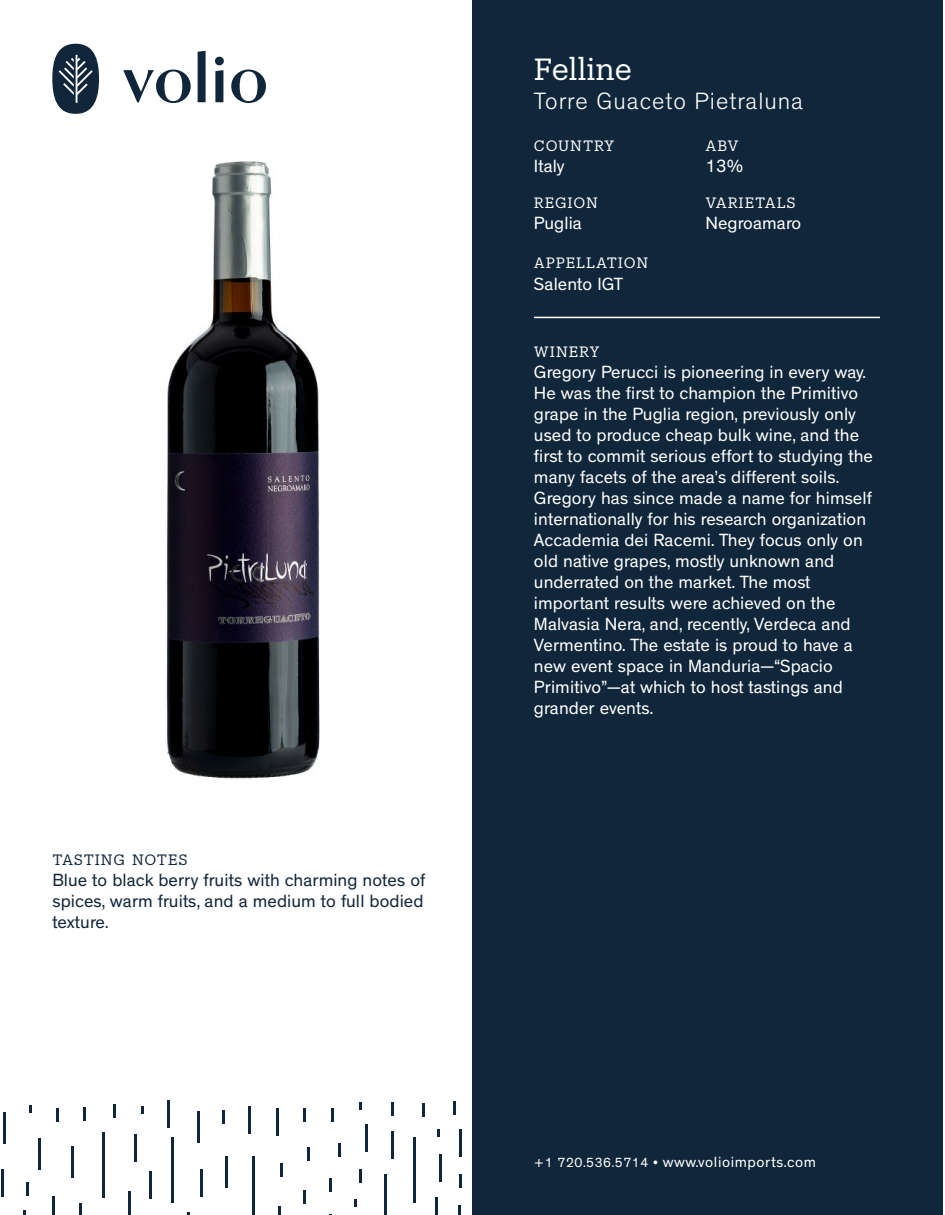
<style>
.page{position:relative;width:945px;height:1215px;background:#fff}
.page>*{position:absolute;margin:0;border:0;box-sizing:border-box;transform-origin:0 0}
.t1{font:30px "Produkt";letter-spacing:-.005em;color:#fff}
.t2{font:300 24px "Theinhardt";letter-spacing:.04em;color:#fff}
.t3{font:18px/21px "Theinhardt";letter-spacing:.005em;color:#fff}
.t4{font:18px/21px "Theinhardt";letter-spacing:.005em;color:#10263a;text-align:justify}
.t5{font:15px "Theinhardt";letter-spacing:.04em;color:#fff}
.t6{font:14.7px "Produkt";letter-spacing:.06em;color:#fff}
.t7{font:14.7px "Produkt";letter-spacing:.045em;color:#10263a}
.s1{font-size:13.5px}
</style>
<div class="page">
<img style="left:166px;top:95px;width:154px;height:684px">
<div style="left:472px;top:0;width:471px;height:1215px;background:#10263a"></div>
<hr style="left:534px;top:317px;width:346px;height:1px;background:#fff">
<svg style="left:52px;top:44px;width:47px;height:70px"></svg>
<svg style="left:198px;top:51px;width:8px;height:51px"></svg>
<svg style="left:215px;top:57px;width:9px;height:45px"></svg>
<svg style="left:123px;top:70px;width:68px;height:33px"></svg>
<svg style="left:231px;top:70px;width:35px;height:33px"></svg>
<hr style="left:276px;top:1109px;width:3px;height:27px;background:#10263a">
<hr style="left:248px;top:1106px;width:3px;height:27px;background:#10263a">
<hr style="left:1px;top:1170px;width:3px;height:27px;background:#10263a">
<hr style="left:128px;top:1191px;width:3px;height:24px;background:#10263a">
<hr style="left:439px;top:1154px;width:2px;height:27px;background:#10263a">
<hr style="left:200px;top:1169px;width:2px;height:27px;background:#10263a">
<hr style="left:168px;top:1100px;width:2px;height:27px;background:#10263a">
<hr style="left:134px;top:1134px;width:3px;height:27px;background:#10263a">
<hr style="left:391px;top:1132px;width:3px;height:27px;background:#10263a">
<hr style="left:459px;top:1129px;width:3px;height:27px;background:#10263a">
<hr style="left:149px;top:1171px;width:3px;height:27px;background:#10263a">
<hr style="left:365px;top:1124px;width:3px;height:27px;background:#10263a">
<hr style="left:252px;top:1156px;width:3px;height:59px;background:#10263a">
<svg style="left:435px;top:1197px;width:2px;height:18px"></svg>
<svg style="left:278px;top:1206px;width:2px;height:9px"></svg>
<hr style="left:172px;top:1137px;width:2px;height:66px;background:#10263a">
<hr style="left:384px;top:1174px;width:3px;height:41px;background:#10263a">
<hr style="left:52px;top:1196px;width:3px;height:19px;background:#10263a">
<svg style="left:458px;top:1206px;width:3px;height:9px"></svg>
<hr style="left:414px;top:1137px;width:2px;height:65px;background:#10263a">
<hr style="left:102px;top:1132px;width:3px;height:66px;background:#10263a">
<hr style="left:113px;top:1104px;width:3px;height:14px;background:#10263a">
<hr style="left:391px;top:1102px;width:3px;height:14px;background:#10263a">
<svg style="left:303px;top:1191px;width:3px;height:13px"></svg>
<svg style="left:79px;top:1203px;width:3px;height:12px"></svg>
<svg style="left:330px;top:1178px;width:2px;height:13px"></svg>
<svg style="left:359px;top:1169px;width:3px;height:13px"></svg>
<svg style="left:83px;top:1107px;width:3px;height:13px"></svg>
<svg style="left:338px;top:1144px;width:3px;height:13px"></svg>
<svg style="left:459px;top:1175px;width:3px;height:13px"></svg>
<svg style="left:281px;top:1163px;width:2px;height:14px"></svg>
<hr style="left:307px;top:1147px;width:3px;height:14px;background:#10263a">
<hr style="left:56px;top:1108px;width:3px;height:14px;background:#10263a">
<hr style="left:331px;top:1108px;width:3px;height:14px;background:#10263a">
<hr style="left:222px;top:1110px;width:3px;height:14px;background:#10263a">
<svg style="left:454px;top:1102px;width:2px;height:13px"></svg>
<hr style="left:26px;top:1182px;width:3px;height:14px;background:#10263a">
<svg style="left:422px;top:1104px;width:3px;height:13px"></svg>
<hr style="left:303px;top:1108px;width:3px;height:14px;background:#10263a">
<hr style="left:198px;top:1111px;width:2px;height:31px;background:#10263a">
<hr style="left:38px;top:1138px;width:3px;height:31px;background:#10263a">
<hr style="left:71px;top:1147px;width:2px;height:31px;background:#10263a">
<hr style="left:3px;top:1112px;width:3px;height:31px;background:#10263a">
<hr style="left:226px;top:1157px;width:2px;height:31px;background:#10263a">
<svg style="left:438px;top:1129px;width:2px;height:8px"></svg>
<svg style="left:354px;top:1199px;width:3px;height:8px"></svg>
<svg style="left:29px;top:1106px;width:3px;height:7px"></svg>
<svg style="left:141px;top:1106px;width:3px;height:7px"></svg>
<svg style="left:359px;top:1102px;width:3px;height:8px"></svg>
<p class="t7" style="left:52px;top:849px;width:137px">TASTING NOTES</p>
<p class="t4" style="left:52px;top:870px;width:375px">Blue to black berry fruits with charming notes of spices, warm fruits, and a medium to full bodied texture.</p>
<h1 class="t1" style="left:534px;top:49px;width:99px">Felline</h1>
<h2 class="t2" style="left:534px;top:87px;width:271px">Torre Guaceto Pietraluna</h2>
<p class="t6" style="left:534px;top:135px;width:82px">COUNTRY</p>
<p class="t3" style="left:534px;top:156px;width:32px">Italy</p>
<p class="t6" style="left:534px;top:192px;width:66px">REGION</p>
<p class="t3" style="left:534px;top:213px;width:50px">Puglia</p>
<p class="t6" style="left:534px;top:253px;width:116px">APPELLATION</p>
<p class="t3" style="left:534px;top:274px;width:91px">Salento IGT</p>
<p class="t6" style="left:705px;top:135px;width:35px">ABV</p>
<p class="t3" style="left:705px;top:156px;width:39px">13%</p>
<p class="t6" style="left:705px;top:192px;width:92px">VARIETALS</p>
<p class="t3" style="left:705px;top:213px;width:97px">Negroamaro</p>
<p class="t6" style="left:534px;top:341px;width:67px">WINERY</p>
<p class="t3" style="left:534px;top:362px;width:340px">Gregory Perucci is pioneering in every way.<br>He was the first to champion the Primitivo grape in the Puglia region, previously only used to produce cheap bulk wine, and the first to commit serious effort to studying the many facets of the area’s different soils.<br>Gregory has since made a name for himself internationally for his research organization Accademia dei Racemi. They focus only on old native grapes, mostly unknown and underrated on the market. The most important results were achieved on the Malvasia Nera, and, recently, Verdeca and Vermentino. The estate is proud to have a new event space in Manduria—“Spacio Primitivo”—at which to host tastings and grander events.</p>
<p class="t5" style="left:534px;top:1153px;width:284px"><span class="s1">+1 720.536.5714 •</span> www.volioimports.com</p>
</div>
